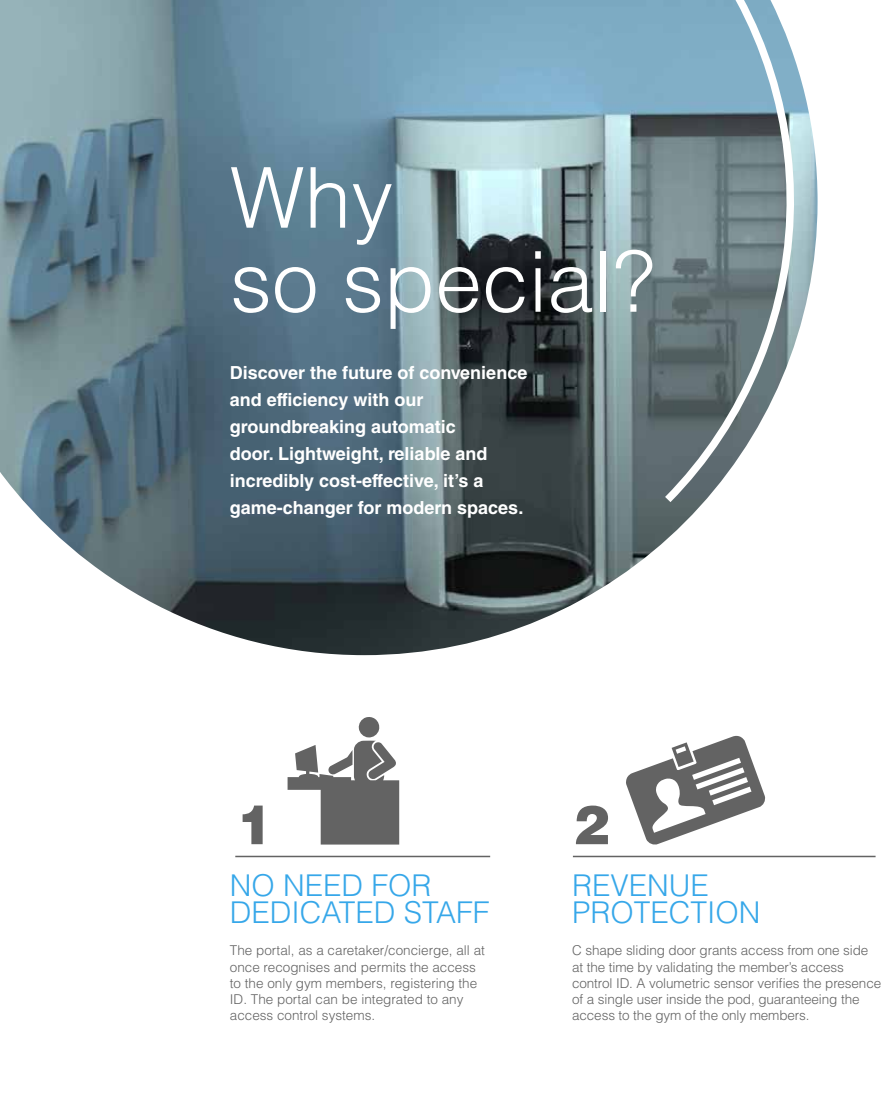
<style>
.page{position:relative;width:893px;height:1106px;background:#fff}
.page>*{position:absolute;margin:0;border:0;box-sizing:border-box;transform-origin:0 0}
.t1{font:300 84px/84px "Helvetica LT Std";color:#fff}
.t2{font:900 54px "Helvetica LT Std";color:#636363}
.t3{font:300 30px/27px "Helvetica LT Std";color:#36a7e9}
.t4{font:700 18px/27px "Helvetica LT Std";color:#fff}
.t5{font:300 13.5px/16.2px "Helvetica LT Std";letter-spacing:-.01em;color:#636363}
</style>
<div class="page">
<hr style="left:573px;top:855px;width:303px;height:2px;background:#636363">
<svg style="left:626px;top:735px;width:140px;height:110px"></svg>
<hr style="left:235px;top:855px;width:255px;height:2px;background:#636363">
<svg style="left:288px;top:717px;width:111px;height:127px"></svg>
<img style="left:32px;top:510px;width:665px;height:145px">
<svg style="left:0;top:0;width:818px;height:510px;background:#708995"></svg>
<h1 class="t1" style="left:230px;top:155px;width:426px">Why<br>so special?</h1>
<h3 class="t4" style="left:230px;top:359px;width:299px">Discover the future of convenience and efficiency with our groundbreaking automatic<br>door. Lightweight, reliable and incredibly cost-effective, it’s a game-changer for modern spaces.</h3>
<h2 class="t2" style="left:237px;top:789px;width:38px">1</h2>
<h3 class="t3" style="left:230px;top:871px;width:261px">NO NEED FOR<br>DEDICATED STAFF</h3>
<p class="t5" style="left:230px;top:942px;width:257px">The portal, as a caretaker/concierge, all at once recognises and permits the access to the only gym members, registering the ID. The portal can be integrated to any access control systems.</p>
<h2 class="t2" style="left:573px;top:789px;width:38px">2</h2>
<h3 class="t3" style="left:572px;top:871px;width:190px">REVENUE<br>PROTECTION</h3>
<p class="t5" style="left:572px;top:942px;width:311px">C shape sliding door grants access from one side at the time by validating the member’s access control ID. A volumetric sensor verifies the presence of a single user inside the pod, guaranteeing the access to the gym of the only members.</p>
</div>
